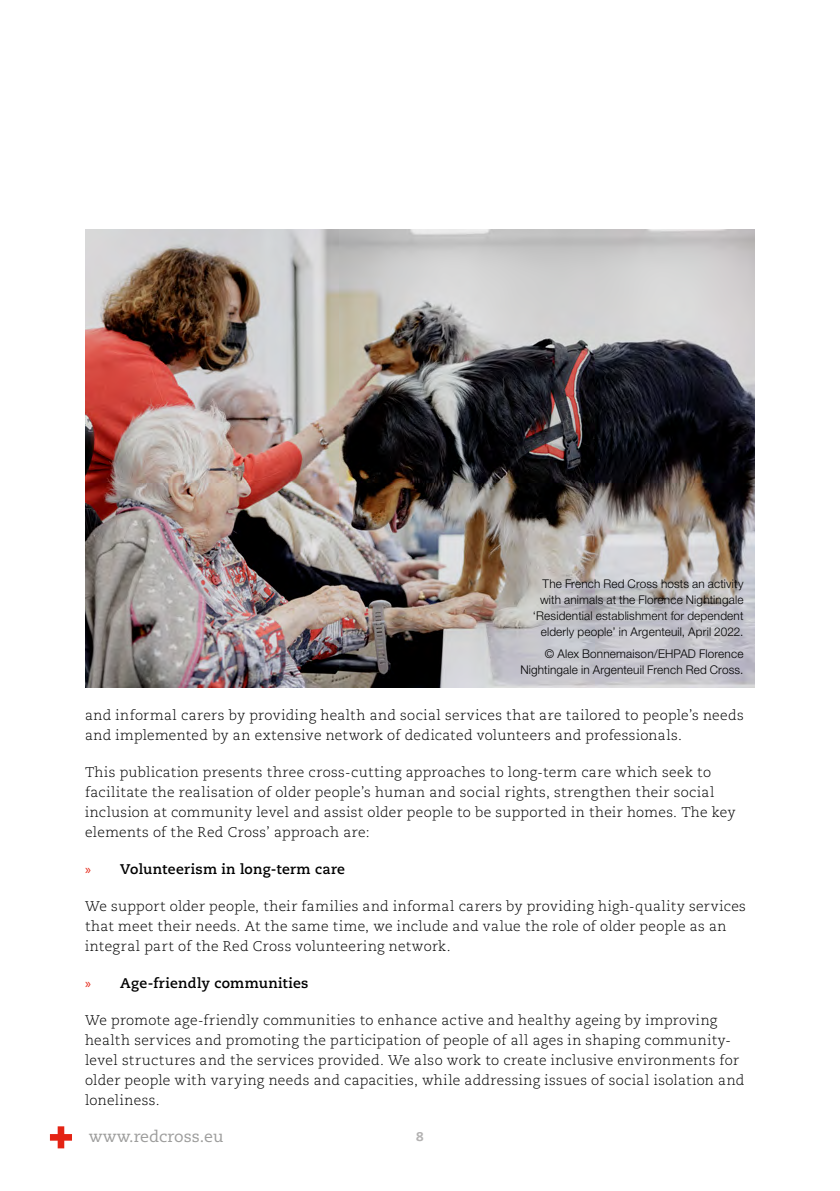
<style>
.page{position:relative;width:840px;height:1191px;background:#fff}
.page>*{position:absolute;margin:0;border:0;box-sizing:border-box;transform-origin:0 0}
.t1{font:16px "Caecilia LT Pro 55 Roman";color:#9d9d9c}
.Body_text{font:300 14px/20px "Caecilia LT Pro 45";letter-spacing:.025em;color:#000}
.t2{font:700 14px "Caecilia LT Pro 75";letter-spacing:.02em;color:#000}
.t3{font:800 12.6px "Caecilia LT Pro 85";color:#b3b2b2}
.Photo_info{font:300 12px/16px "Helvetica Neue LT Std";letter-spacing:.015em;color:#000;text-align:right}
.s1{font-family:"Myriad Pro";font-weight:400;color:#e42313}
</style>
<div class="page">
<svg style="left:50px;top:1126px;width:22px;height:22px"></svg>
<img style="left:85px;top:229px;width:669px;height:458px">
<p class="Photo_info" style="left:532px;top:576px;width:212px">The French Red Cross hosts an activity with animals at the Florence Nightingale ‘Residential establishment for dependent elderly people’ in Argenteuil, April 2022.</p>
<p class="Photo_info" style="left:520px;top:645px;width:224px">© Alex Bonnemaison/EHPAD Florence<br>Nightingale in Argenteuil French Red Cross.</p>
<p class="Body_text" style="left:85px;top:705px;width:660px">and informal carers by providing health and social services that are tailored to people’s needs and implemented by an extensive network of dedicated volunteers and professionals.</p>
<p class="Body_text" style="left:85px;top:762px;width:651px">This publication presents three cross-cutting approaches to long-term care which seek to facilitate the realisation of older people’s human and social rights, strengthen their social inclusion at community level and assist older people to be supported in their homes. The key elements of the Red Cross’ approach are:</p>
<p class="t2" style="left:85px;top:859px;width:261px"><span class="s1">»</span> Volunteerism in long-term care</p>
<p class="Body_text" style="left:85px;top:896px;width:662px">We support older people, their families and informal carers by providing high-quality services that meet their needs. At the same time, we include and value the role of older people as an integral part of the Red Cross volunteering network.</p>
<p class="t2" style="left:85px;top:973px;width:225px"><span class="s1">»</span> Age-friendly communities</p>
<p class="Body_text" style="left:85px;top:1010px;width:660px">We promote age-friendly communities to enhance active and healthy ageing by improving health services and promoting the participation of people of all ages in shaping community&shy;level structures and the services provided. We also work to create inclusive environments for older people with varying needs and capacities, while addressing issues of social isolation and loneliness.</p>
<p class="t1" style="left:89px;top:1125px;width:136px">www.redcross.eu</p>
<p class="t3" style="left:416px;top:1128px;width:9px">8</p>
</div>
